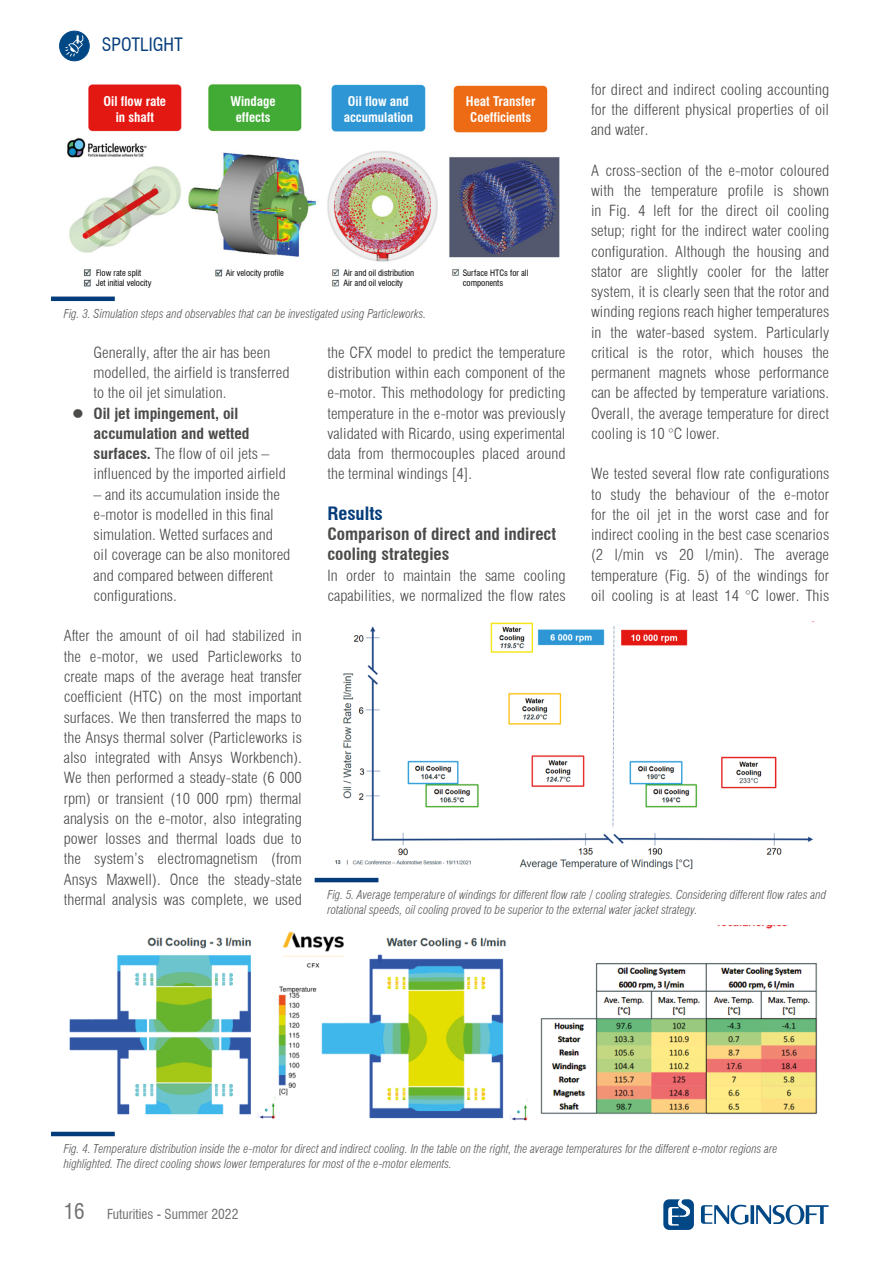
<style>
.page{position:relative;width:893px;height:1263px;background:#fff}
.page>*{position:absolute;margin:0;border:0;box-sizing:border-box;transform-origin:0 0}
.t1{font:condensed 18px "Swiss 721 BT";color:#043c7b}
.t2{font:700 condensed 18px "Swiss 721 BT";color:#043c7b;scale:1.05 1}
.t3{font:700 condensed 16.5px/20.2px "Swiss 721 BT";color:#4b4b4a;scale:1.05 1}
.t4{font:300 condensed 15px/20.2px "Swiss 721 BT";color:#4b4b4a;text-align:justify;scale:1.05 1}
.t5{font:700 condensed 15px/20.2px "Swiss 721 BT";color:#4b4b4a;scale:1.05 1}
.t6{font:condensed 13.5px "Swiss 721 BT";color:#70706f}
.t7{font:700 condensed 13.05px/15.6px "Swiss 721 BT";color:#fff;text-align:center}
.t8{font:italic 300 condensed 12px/14.4px "Swiss 721 BT";color:#575756}
.t9{font:condensed 8.55px/9.9px "Swiss 721 BT";color:#020203}
.s1{font-weight:300}
.s2{font-size:21px}
</style>
<div class="page">
<hr style="left:751px;top:1205px;width:3px;height:19px;background:#004786">
<svg style="left:756px;top:1205px;width:72px;height:19px"></svg>
<svg style="left:701px;top:1204px;width:47px;height:20px"></svg>
<svg style="left:663px;top:1199px;width:31px;height:31px"></svg>
<div style="left:60px;top:31px;width:29px;height:30px;background:#004786;border-radius:50%"></div>
<div style="left:60px;top:31px;width:29px;height:30px;border:1px solid #004786;border-radius:50%"></div>
<svg style="left:65px;top:35px;width:19px;height:22px"></svg>
<img style="left:69px;top:926px;width:749px;height:195px">
<hr style="left:51px;top:1132px;width:64px;height:4px;background:#043c7b">
<img style="left:335px;top:621px;width:480px;height:249px">
<hr style="left:315px;top:878px;width:63px;height:4px;background:#043c7b">
<img style="left:67px;top:84px;width:493px;height:203px">
<hr style="left:51px;top:297px;width:64px;height:4px;background:#043c7b">
<p class="t1" style="left:102px;top:34px;width:82px">SPOTLIGHT</p>
<p class="t4" style="left:591px;top:79px;width:228px">for direct and indirect cooling accounting for the different physical properties of oil and water.</p>
<p class="t4" style="left:591px;top:160px;width:228px">A cross-section of the e-motor coloured with the temperature profile is shown in Fig. 4 left for the direct oil cooling setup; right for the indirect water cooling configuration. Although the housing and stator are slightly cooler for the latter system, it is clearly seen that the rotor and winding regions reach higher temperatures in the water-based system. Particularly critical is the rotor, which houses the permanent magnets whose performance can be affected by temperature variations.<br>Overall, the average temperature for direct cooling is 10 °C lower.</p>
<p class="t4" style="left:591px;top:464px;width:228px">We tested several flow rate configurations to study the behaviour of the e-motor for the oil jet in the worst case and for indirect cooling in the best case scenarios (2 l/min vs 20 l/min). The average temperature (Fig. 5) of the windings for oil cooling is at least 14 °C lower. This</p>
<p class="t7" style="left:104px;top:94px;width:64px">Oil flow rate in shaft</p>
<p class="t7" style="left:230px;top:94px;width:47px">Windage effects</p>
<p class="t7" style="left:344px;top:94px;width:71px">Oil flow and accumulation</p>
<p class="t7" style="left:466px;top:94px;width:71px">Heat Transfer<br>Coefficients</p>
<p class="t9" style="left:96px;top:267px;width:57px">Flow rate split<br>Jet initial velocity</p>
<p class="t9" style="left:226px;top:267px;width:60px">Air velocity profile</p>
<p class="t9" style="left:343px;top:267px;width:72px">Air and oil distribution<br>Air and oil velocity</p>
<p class="t9" style="left:463px;top:267px;width:67px;line-height:10.4px">Surface HTCs for all components</p>
<p class="t8" style="left:64px;top:306px;width:364px">Fig. 3. Simulation steps and observables that can be investigated using Particleworks.</p>
<p class="t4" style="left:94px;top:342px;width:188px;text-align:left">Generally, after the air has been modelled, the airfield is transferred to the oil jet simulation.</p>
<p class="t5" style="left:94px;top:403px;width:185px">Oil jet impingement, oil accumulation and wetted surfaces. <span class="s1">The flow of oil jets – influenced by the imported airfield</span></p>
<p class="t4" style="left:94px;top:484px;width:189px;text-align:left">– and its accumulation inside the e-motor is modelled in this final simulation. Wetted surfaces and oil coverage can be also monitored and compared between different configurations.</p>
<p class="t4" style="left:64px;top:626px;width:228px">After the amount of oil had stabilized in the e-motor, we used Particleworks to create maps of the average heat transfer coefficient (HTC) on the most important surfaces. We then transferred the maps to the Ansys thermal solver (Particleworks is also integrated with Ansys Workbench).<br>We then performed a steady-state (6 000 rpm) or transient (10 000 rpm) thermal analysis on the e-motor, also integrating power losses and thermal loads due to the system’s electromagnetism (from Ansys Maxwell). Once the steady-state thermal analysis was complete, we used</p>
<p class="t4" style="left:327px;top:342px;width:228px">the CFX model to predict the temperature distribution within each component of the e-motor. This methodology for predicting temperature in the e-motor was previously validated with Ricardo, using experimental data from thermocouples placed around the terminal windings [4].</p>
<p class="t2" style="left:327px;top:503px;width:54px">Results</p>
<p class="t3" style="left:327px;top:524px;width:219px">Comparison of direct and indirect cooling strategies</p>
<p class="t4" style="left:327px;top:565px;width:228px">In order to maintain the same cooling capabilities, we normalized the flow rates</p>
<p class="t8" style="left:327px;top:888px;width:500px">Fig. 5. Average temperature of windings for different flow rate / cooling strategies. Considering different flow rates and rotational speeds, oil cooling proved to be superior to the external water jacket strategy.</p>
<p class="t8" style="left:64px;top:1142px;width:715px">Fig. 4. Temperature distribution inside the e-motor for direct and indirect cooling. In the table on the right, the average temperatures for the different e-motor regions are highlighted. The direct cooling shows lower temperatures for most of the e-motor elements.</p>
<p class="t6" style="left:64px;top:1206px;width:176px"><span class="s2">16</span> Futurities - Summer 2022</p>
</div>
